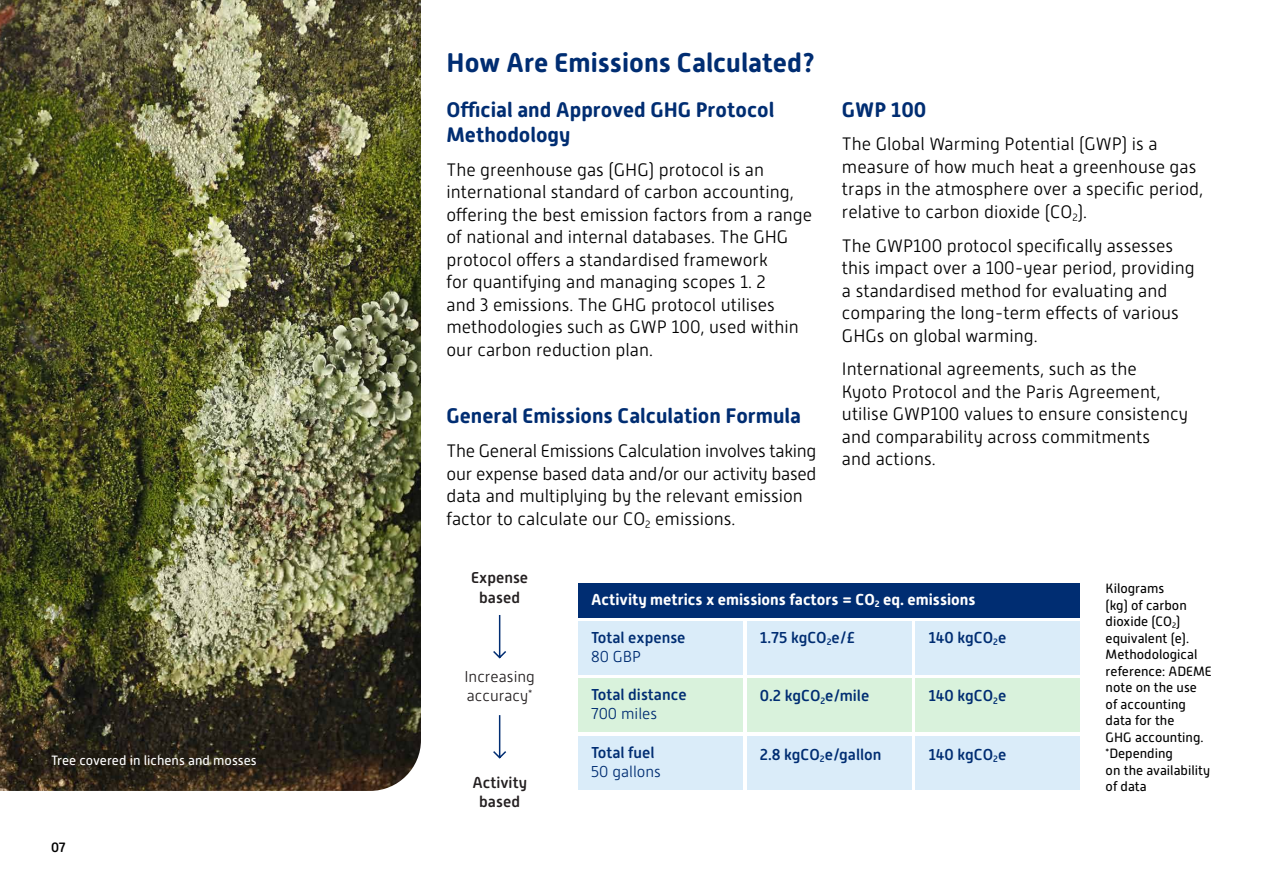
<style>
.page{position:relative;width:1263px;height:893px;background:#fff}
.page>*{position:absolute;margin:0;border:0;box-sizing:border-box;transform-origin:0 0}
.t1{font:700 27px "Alwyn New Rounded";color:#002d72}
.t2{font:700 21px/25.5px "Alwyn New Rounded";color:#002d72}
.t3{font:300 18px/22.5px "Alwyn New Rounded";color:#000}
.t4{font:300 18px/22.5px "Alwyn New Rounded";letter-spacing:-.02em;color:#000}
.t5{font:500 15.75px "Alwyn New Rounded";color:#002d72}
.t6{font:700 15.75px "Alwyn New Rounded";color:#fff}
.t7{font:500 15.75px/19.5px "Alwyn New Rounded";color:#231f20;text-align:center}
.t8{font:300 15.75px "Alwyn New Rounded";color:#002d72}
.t9{font:300 15.75px/19.5px "Alwyn New Rounded";color:#231f20}
.t10{font:13.5px/16.5px "Alwyn New Rounded";color:#000}
.t11{font:13.5px "Alwyn New Rounded";color:#fff}
.t12{font:500 13.5px "Alwyn New Rounded";color:#000}
</style>
<div class="page">
<img style="left:0;top:0;width:421px;height:791px">
<svg style="left:493px;top:615px;width:14px;height:144px"></svg>
<div style="left:916px;top:679px;width:164px;height:53px;background:#d9f2dc"></div>
<div style="left:747px;top:679px;width:164px;height:53px;background:#d9f2dc"></div>
<div style="left:578px;top:679px;width:165px;height:53px;background:#d9f2dc"></div>
<div style="left:916px;top:621px;width:164px;height:53px;background:#daecf9"></div>
<div style="left:916px;top:736px;width:164px;height:53px;background:#daecf9"></div>
<div style="left:747px;top:621px;width:164px;height:53px;background:#daecf9"></div>
<div style="left:747px;top:736px;width:164px;height:53px;background:#daecf9"></div>
<div style="left:578px;top:621px;width:165px;height:53px;background:#daecf9"></div>
<div style="left:578px;top:736px;width:165px;height:53px;background:#daecf9"></div>
<div style="left:578px;top:583px;width:502px;height:34px;background:#002d72"></div>
<p class="t11" style="left:51px;top:753px;width:207px">Tree covered in lichens and mosses</p>
<p class="t12" style="left:51px;top:840px;width:16px">07</p>
<h1 class="t1" style="left:446px;top:47px;width:370px">How Are Emissions Calculated?</h1>
<p class="t2" style="left:446px;top:97px;width:329px">Official and Approved GHG Protocol<br>Methodology</p>
<p class="t3" style="left:446px;top:158px;width:367px">The greenhouse gas (GHG) protocol is an international standard of carbon accounting, offering the best emission factors from a range of national and internal databases. The GHG protocol offers a standardised framework<br>for quantifying and managing scopes 1. 2<br>and 3 emissions. The GHG protocol utilises methodologies such as GWP 100, used within our carbon reduction plan.</p>
<p class="t2" style="left:446px;top:403px;width:356px">General Emissions Calculation Formula</p>
<p class="t4" style="left:446px;top:440px;width:371px">The General Emissions Calculation involves taking our expense based data and/or our activity based data and multiplying by the relevant emission factor to calculate our CO<sub>2</sub> emissions.</p>
<p class="t2" style="left:842px;top:97px;width:86px">GWP 100</p>
<p class="t3" style="left:842px;top:133px;width:363px">The Global Warming Potential (GWP) is a measure of how much heat a greenhouse gas traps in the atmosphere over a specific period, relative to carbon dioxide (CO<sub>2</sub>).</p>
<p class="t3" style="left:842px;top:234px;width:354px">The GWP100 protocol specifically assesses this impact over a 100-year period, providing a standardised method for evaluating and comparing the long-term effects of various GHGs on global warming.</p>
<p class="t3" style="left:842px;top:358px;width:347px">International agreements, such as the<br>Kyoto Protocol and the Paris Agreement, utilise GWP100 values to ensure consistency and comparability across commitments<br>and actions.</p>
<p class="t7" style="left:471px;top:568px;width:59px">Expense based</p>
<p class="t9" style="left:464px;top:666px;width:72px">Increasing accuracy<sup>*</sup></p>
<p class="t7" style="left:472px;top:773px;width:56px">Activity based</p>
<p class="t6" style="left:591px;top:590px;width:386px">Activity metrics x emissions factors = CO<sub>2</sub> eq. emissions</p>
<p class="t5" style="left:591px;top:628px;width:96px">Total expense</p>
<p class="t8" style="left:591px;top:648px;width:51px">80 GBP</p>
<p class="t5" style="left:591px;top:686px;width:97px">Total distance</p>
<p class="t8" style="left:591px;top:705px;width:68px">700 miles</p>
<p class="t5" style="left:591px;top:743px;width:65px">Total fuel</p>
<p class="t8" style="left:591px;top:763px;width:71px">50 gallons</p>
<p class="t5" style="left:760px;top:628px;width:97px">1.75 kgCO<sub>2</sub>e/£</p>
<p class="t5" style="left:928px;top:628px;width:79px">140 kgCO<sub>2</sub>e</p>
<p class="t5" style="left:760px;top:687px;width:111px">0.2 kgCO<sub>2</sub>e/mile</p>
<p class="t5" style="left:928px;top:687px;width:79px">140 kgCO<sub>2</sub>e</p>
<p class="t5" style="left:760px;top:745px;width:123px">2.8 kgCO<sub>2</sub>e/gallon</p>
<p class="t5" style="left:928px;top:745px;width:79px">140 kgCO<sub>2</sub>e</p>
<p class="t10" style="left:1106px;top:580px;width:108px">Kilograms<br>(kg) of carbon dioxide (CO<sub>2</sub>) equivalent (e).<br>Methodological reference: ADEME note on the use of accounting data for the<br>GHG accounting. <sup>*</sup>Depending<br>on the availability of data</p>
</div>
